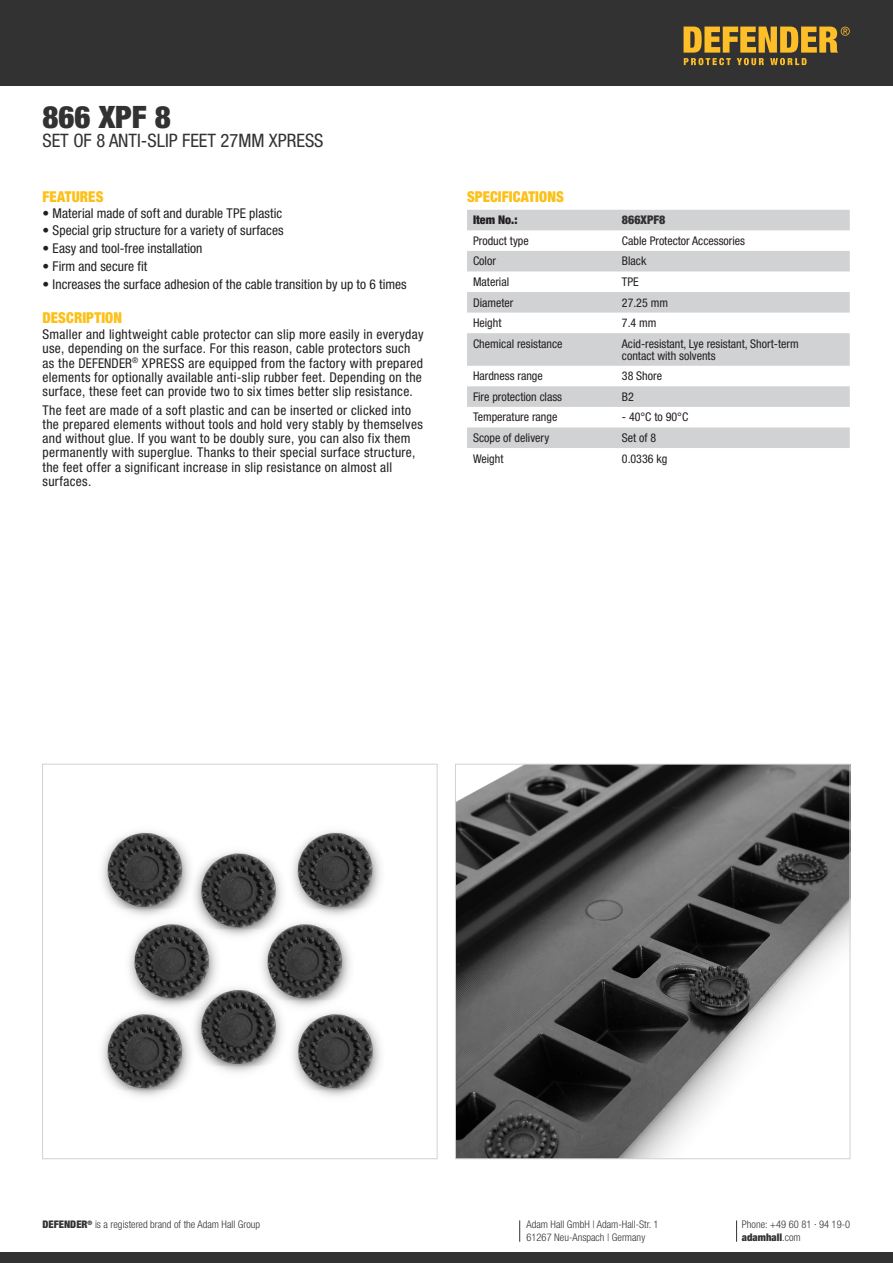
<style>
.page{position:relative;width:893px;height:1263px;background:#fff}
.page>*{position:absolute;margin:0;border:0;box-sizing:border-box;transform-origin:0 0}
.t1{font:900 condensed 30.9px "Helvetica Neue LT Pro";color:#333233}
.t2{font:condensed 18.6px "Helvetica Neue LT Pro";color:#333233}
.t3{font:900 condensed 15px "Helvetica Neue LT Pro";letter-spacing:.005em;color:#fcc018}
.t4{font:condensed 13.5px/14.2px "Helvetica Neue LT Pro";letter-spacing:.025em;color:#231f20}
.t5{font:condensed 13.5px "Helvetica Neue LT Pro";letter-spacing:.005em;color:#231f20}
.t6{font:condensed 12px/12px "Helvetica Neue LT Pro";color:#231f20}
.t7{font:900 condensed 12px "Helvetica Neue LT Pro";color:#231f20}
.t8{font:900 condensed 12px "Helvetica Neue LT Pro";color:#333233}
.t9{font:300 condensed 10.5px/12.6px "Helvetica Neue LT Pro";color:#333233}
.s1{font-weight:900}
</style>
<div class="page">
<svg style="left:519px;top:1220px;width:1px;height:22px"></svg>
<svg style="left:736px;top:1220px;width:1px;height:22px"></svg>
<div style="left:0;top:0;width:893px;height:85px;background:#333233"></div>
<svg style="left:684px;top:27px;width:166px;height:38px"></svg>
<div style="left:0;top:1253px;width:893px;height:10px;background:#333233"></div>
<svg style="left:467px;top:210px;width:383px;height:238px;fill:#d1d2d4"></svg>
<img style="left:102px;top:831px;width:279px;height:266px">
<div style="left:42px;top:764px;width:396px;height:395px;border:1px solid #d1d2d4"></div>
<img style="left:457px;top:766px;width:391px;height:391px">
<div style="left:455px;top:764px;width:395px;height:395px;border:1px solid #d1d2d4"></div>
<h1 class="t1" style="left:42px;top:99px;width:130px">866 XPF 8</h1>
<h2 class="t2" style="left:42px;top:129px;width:283px">SET OF 8 ANTI-SLIP FEET 27MM XPRESS</h2>
<p class="t3" style="left:43px;top:188px;width:62px">FEATURES</p>
<p class="t5" style="left:43px;top:205px;width:241px">• Material made of soft and durable TPE plastic</p>
<p class="t5" style="left:43px;top:223px;width:243px">• Special grip structure for a variety of surfaces</p>
<p class="t5" style="left:43px;top:240px;width:162px">• Easy and tool-free installation</p>
<p class="t5" style="left:43px;top:258px;width:106px">• Firm and secure fit</p>
<p class="t5" style="left:43px;top:276px;width:366px">• Increases the surface adhesion of the cable transition by up to 6 times</p>
<p class="t3" style="left:43px;top:308px;width:81px">DESCRIPTION</p>
<p class="t4" style="left:43px;top:327px;width:382px">Smaller and lightweight cable protector can slip more easily in everyday use, depending on the surface. For this reason, cable protectors such as the DEFENDER<sup>®</sup> XPRESS are equipped from the factory with prepared elements for optionally available anti-slip rubber feet. Depending on the surface, these feet can provide two to six times better slip resistance.</p>
<p class="t4" style="left:43px;top:403px;width:382px">The feet are made of a soft plastic and can be inserted or clicked into the prepared elements without tools and hold very stably by themselves and without glue. If you want to be doubly sure, you can also fix them permanently with superglue. Thanks to their special surface structure, the feet offer a significant increase in slip resistance on almost all surfaces.</p>
<p class="t3" style="left:467px;top:188px;width:98px">SPECIFICATIONS</p>
<p class="t7" style="left:473px;top:213px;width:46px">Item No.:</p>
<p class="t8" style="left:622px;top:213px;width:45px">866XPF8</p>
<p class="t6" style="left:473px;top:235px;width:57px">Product type</p>
<p class="t6" style="left:622px;top:235px;width:125px">Cable Protector Accessories</p>
<p class="t6" style="left:473px;top:255px;width:24px">Color</p>
<p class="t6" style="left:622px;top:255px;width:26px">Black</p>
<p class="t6" style="left:473px;top:276px;width:38px">Material</p>
<p class="t6" style="left:622px;top:276px;width:18px">TPE</p>
<p class="t6" style="left:473px;top:296px;width:42px">Diameter</p>
<p class="t6" style="left:622px;top:296px;width:48px">27.25 mm</p>
<p class="t6" style="left:473px;top:317px;width:30px">Height</p>
<p class="t6" style="left:622px;top:317px;width:36px">7.4 mm</p>
<p class="t6" style="left:473px;top:337px;width:91px">Chemical resistance</p>
<p class="t6" style="left:622px;top:337px;width:178px">Acid-resistant, Lye resistant, Short-term contact with solvents</p>
<p class="t6" style="left:473px;top:370px;width:71px">Hardness range</p>
<p class="t6" style="left:622px;top:370px;width:42px">38 Shore</p>
<p class="t6" style="left:473px;top:390px;width:91px">Fire protection class</p>
<p class="t6" style="left:622px;top:390px;width:13px">B2</p>
<p class="t6" style="left:473px;top:411px;width:86px">Temperature range</p>
<p class="t6" style="left:622px;top:411px;width:68px">- 40°C to 90°C</p>
<p class="t6" style="left:473px;top:432px;width:78px">Scope of delivery</p>
<p class="t6" style="left:622px;top:432px;width:36px">Set of 8</p>
<p class="t6" style="left:473px;top:452px;width:32px">Weight</p>
<p class="t6" style="left:622px;top:452px;width:47px">0.0336 kg</p>
<p class="t9" style="left:43px;top:1218px;width:219px"><span class="s1">DEFENDER</span><sup>®</sup> is a registered brand of the Adam Hall Group</p>
<p class="t9" style="left:526px;top:1218px;width:134px">Adam Hall GmbH | Adam-Hall-Str. 1<br>61267 Neu-Anspach | Germany</p>
<p class="t9" style="left:742px;top:1218px;width:110px">Phone: +49 60 81 · 94 19-0 <span class="s1">adamhall</span>.com</p>
</div>
